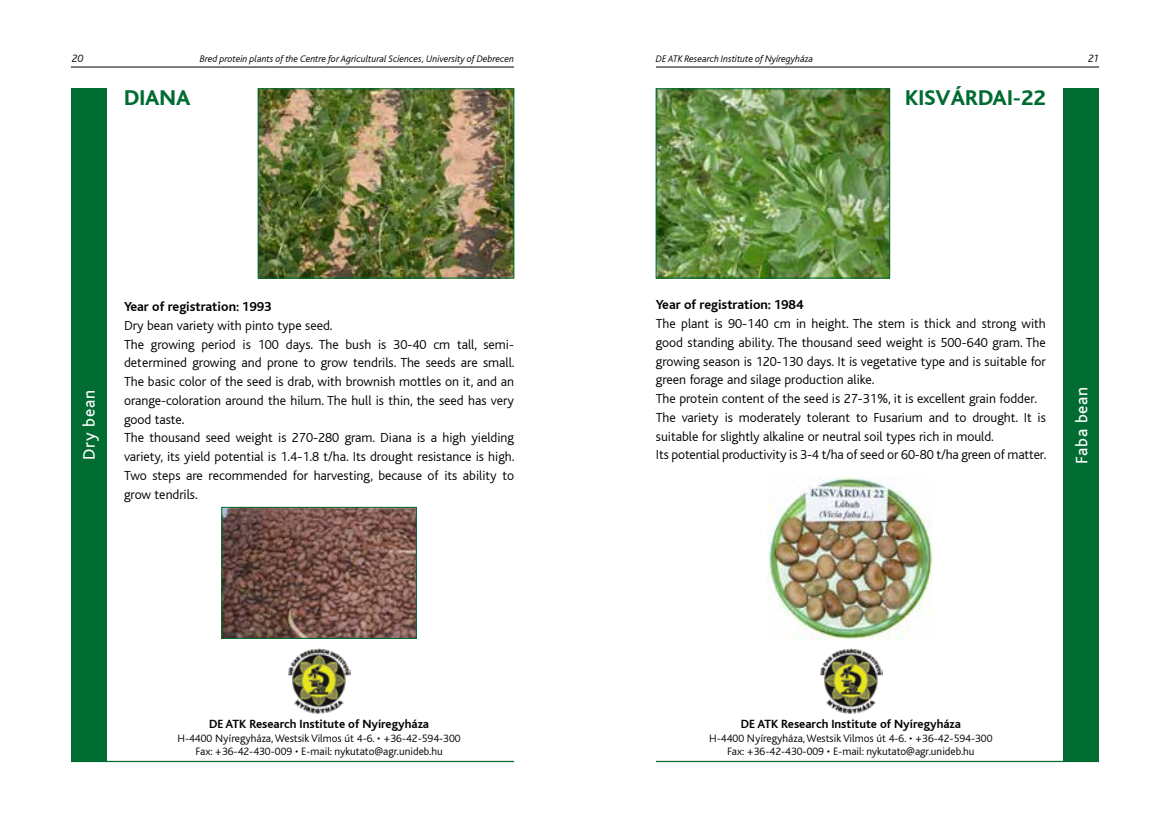
<style>
.page{position:relative;width:1170px;height:833px;background:#fff}
.page>*{position:absolute;margin:0;border:0;box-sizing:border-box;transform-origin:0 0}
.t1{font:800 22.5px "Bliss";color:#006c31}
.t2{font:17.5px "Bliss CE";letter-spacing:.04em;color:#fff}
.t3{font:300 13.75px/18.8px "Bliss CE";color:#000}
.t4{font:700 13.75px "Bliss CE";color:#000}
.t5{font:700 12.5px "Bliss CE";color:#000}
.t6{font:300 11.25px/13.5px "Bliss CE";color:#000;text-align:center}
.t7{font:italic 300 11.25px "Bliss CE";color:#000}
.t8{font:italic 300 10px "Bliss CE";color:#000}
</style>
<div class="page">
<hr style="left:71px;top:67px;width:443px;height:1px;background:#000">
<hr style="left:656px;top:67px;width:442px;height:1px;background:#000">
<div style="left:71px;top:89px;width:35px;height:673px;background:#006c31"></div>
<img style="left:260px;top:91px;width:252px;height:185px">
<div style="left:258px;top:89px;width:256px;height:189px;border:1px solid #006c31"></div>
<div style="left:1063px;top:89px;width:35px;height:673px;background:#006c31"></div>
<img style="left:658px;top:91px;width:229px;height:185px">
<div style="left:656px;top:89px;width:233px;height:189px;border:1px solid #006c31"></div>
<img style="left:223px;top:509px;width:191px;height:127px">
<div style="left:221px;top:507px;width:195px;height:131px;border:1px solid #006c31"></div>
<img style="left:767px;top:476px;width:165px;height:163px">
<hr style="left:71px;top:761px;width:443px;height:1px;background:#006c31">
<hr style="left:656px;top:761px;width:442px;height:1px;background:#006c31">
<img style="left:288px;top:648px;width:62px;height:65px">
<img style="left:820px;top:648px;width:62px;height:65px">
<p class="t7" style="left:72px;top:52px;width:13px">20</p>
<p class="t8" style="left:200px;top:53px;width:316px">Bred protein plants of the Centre for Agricultural Sciences, University of Debrecen</p>
<p class="t7" style="left:1087px;top:52px;width:13px">21</p>
<p class="t8" style="left:656px;top:53px;width:159px">DE ATK Research Institute of Nyíregyháza</p>
<h1 class="t1" style="left:124px;top:86px;width:65px">DIANA</h1>
<p class="t2" style="left:79px;top:460px;width:71px;rotate:-90deg">Dry bean</p>
<p class="t4" style="left:124px;top:299px;width:149px">Year of registration: 1993</p>
<p class="t3" style="left:124px;top:316px;width:392px">Dry bean variety with pinto type seed.<br>The growing period is 100 days. The bush is 30-40 cm tall, semi&shy;determined growing and prone to grow tendrils. The seeds are small.<br>The basic color of the seed is drab, with brownish mottles on it, and an orange-coloration around the hilum. The hull is thin, the seed has very good taste.<br>The thousand seed weight is 270-280 gram. Diana is a high yielding variety, its yield potential is 1.4-1.8 t/ha. Its drought resistance is high.<br>Two steps are recommended for harvesting, because of its ability to grow tendrils.</p>
<p class="t5" style="left:209px;top:717px;width:221px">DE ATK Research Institute of Nyíregyháza</p>
<p class="t6" style="left:177px;top:731px;width:285px">H-4400 Nyíregyháza,Westsik Vilmos út 4-6. • +36-42-594-300<br>Fax: +36-42-430-009 • E-mail: nykutato@agr.unideb.hu</p>
<h1 class="t1" style="left:904px;top:86px;width:142px">KISVÁRDAI-22</h1>
<p class="t4" style="left:656px;top:297px;width:149px">Year of registration: 1984</p>
<p class="t3" style="left:656px;top:314px;width:392px">The plant is 90-140 cm in height. The stem is thick and strong with good standing ability. The thousand seed weight is 500-640 gram. The growing season is 120-130 days. It is vegetative type and is suitable for green forage and silage production alike.<br>The protein content of the seed is 27-31%, it is excellent grain fodder.<br>The variety is moderately tolerant to Fusarium and to drought. It is suitable for slightly alkaline or neutral soil types rich in mould.<br>Its potential productivity is 3-4 t/ha of seed or 60-80 t/ha green of matter.</p>
<p class="t2" style="left:1071px;top:464px;width:78px;rotate:-90deg">Faba bean</p>
<p class="t5" style="left:740px;top:717px;width:221px">DE ATK Research Institute of Nyíregyháza</p>
<p class="t6" style="left:709px;top:731px;width:285px">H-4400 Nyíregyháza,Westsik Vilmos út 4-6. • +36-42-594-300<br>Fax: +36-42-430-009 • E-mail: nykutato@agr.unideb.hu</p>
</div>
